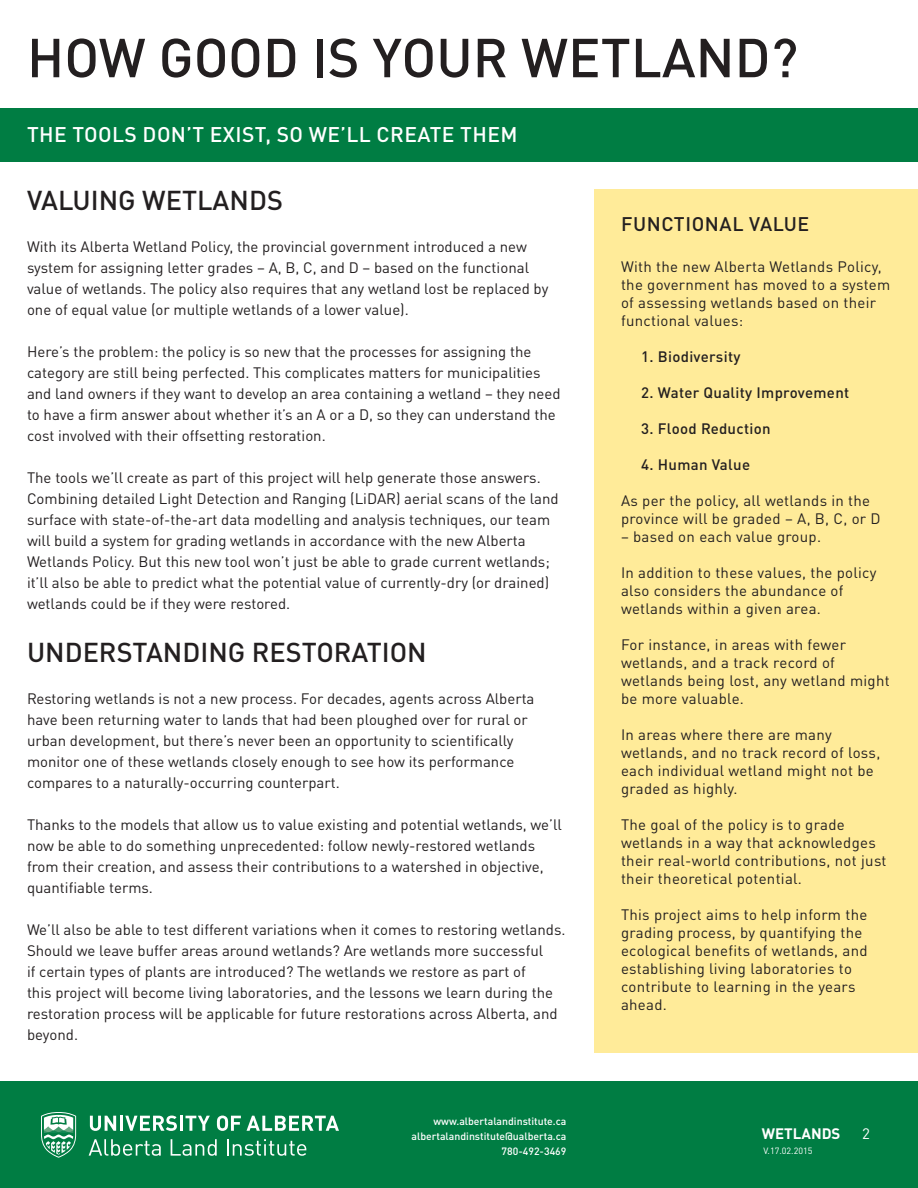
<style>
.page{position:relative;width:918px;height:1188px;background:#fff}
.page>*{position:absolute;margin:0;border:0;box-sizing:border-box;transform-origin:0 0}
.t1{font:500 54px "DIN Pro";color:#231f20}
.t2{font:500 27px "DIN Pro";color:#231f20}
.t3{font:500 21px "DIN Pro";letter-spacing:.02em;color:#fff}
.t4{font:500 19.5px "DIN Pro";letter-spacing:.03em;color:#231f20}
.t5{font:15px/21px "DIN Pro";color:#231f20}
.t6{font:15px/18px "DIN Pro";letter-spacing:.02em;color:#231f20}
.t7{font:500 15px "DIN Pro";letter-spacing:.02em;color:#231f20}
.t8{font:700 15px "DIN Pro";color:#fff}
.t9{font:15px "DIN Pro";color:#fff}
.t10{font:500 10.5px/15px "DIN Pro";color:#fff;text-align:right}
.t11{font:9px "DIN Pro";color:#fff}
</style>
<div class="page">
<div style="left:0;top:1082px;width:918px;height:106px;background:#007d43"></div>
<svg style="left:41px;top:1112px;width:35px;height:45px"></svg>
<svg style="left:90px;top:1116px;width:26px;height:15px"></svg>
<hr style="left:120px;top:1116px;width:3px;height:15px;background:#fff">
<svg style="left:125px;top:1116px;width:52px;height:15px"></svg>
<hr style="left:180px;top:1116px;width:3px;height:15px;background:#fff">
<svg style="left:186px;top:1116px;width:24px;height:15px"></svg>
<svg style="left:217px;top:1116px;width:24px;height:15px"></svg>
<svg style="left:247px;top:1116px;width:92px;height:15px"></svg>
<svg style="left:89px;top:1139px;width:72px;height:17px"></svg>
<svg style="left:171px;top:1139px;width:46px;height:17px"></svg>
<svg style="left:227px;top:1139px;width:79px;height:17px"></svg>
<div style="left:0;top:108px;width:918px;height:54px;background:#007d43"></div>
<div style="left:595px;top:189px;width:323px;height:863px;background:#ffeb99"></div>
<h1 class="t1" style="left:27px;top:14px;width:773px">HOW GOOD IS YOUR WETLAND?</h1>
<h3 class="t3" style="left:27px;top:118px;width:492px">THE TOOLS DON’T EXIST, SO WE’LL CREATE THEM</h3>
<h2 class="t2" style="left:27px;top:178px;width:257px">VALUING WETLANDS</h2>
<p class="t5" style="left:27px;top:234px;width:523px">With its Alberta Wetland Policy, the provincial government introduced a new system for assigning letter grades – A, B, C, and D – based on the functional value of wetlands. The policy also requires that any wetland lost be replaced by one of equal value (or multiple wetlands of a lower value).</p>
<p class="t5" style="left:27px;top:339px;width:535px">Here’s the problem: the policy is so new that the processes for assigning the category are still being perfected. This complicates matters for municipalities and land owners if they want to develop an area containing a wetland – they need to have a firm answer about whether it’s an A or a D, so they can understand the cost involved with their offsetting restoration.</p>
<p class="t5" style="left:27px;top:465px;width:533px">The tools we’ll create as part of this project will help generate those answers.<br>Combining detailed Light Detection and Ranging (LiDAR) aerial scans of the land surface with state-of-the-art data modelling and analysis techniques, our team will build a system for grading wetlands in accordance with the new Alberta Wetlands Policy. But this new tool won’t just be able to grade current wetlands; it’ll also be able to predict what the potential value of currently-dry (or drained) wetlands could be if they were restored.</p>
<h2 class="t2" style="left:27px;top:630px;width:401px">UNDERSTANDING RESTORATION</h2>
<p class="t5" style="left:27px;top:687px;width:509px">Restoring wetlands is not a new process. For decades, agents across Alberta have been returning water to lands that had been ploughed over for rural or urban development, but there’s never been an opportunity to scientifically monitor one of these wetlands closely enough to see how its performance compares to a naturally-occurring counterpart.</p>
<p class="t5" style="left:27px;top:813px;width:536px">Thanks to the models that allow us to value existing and potential wetlands, we’ll now be able to do something unprecedented: follow newly-restored wetlands from their creation, and assess their contributions to a watershed in objective, quantifiable terms.</p>
<p class="t5" style="left:27px;top:918px;width:540px">We’ll also be able to test different variations when it comes to restoring wetlands.<br>Should we leave buffer areas around wetlands? Are wetlands more successful<br>if certain types of plants are introduced? The wetlands we restore as part of<br>this project will become living laboratories, and the lessons we learn during the restoration process will be applicable for future restorations across Alberta, and beyond.</p>
<h3 class="t4" style="left:621px;top:208px;width:190px">FUNCTIONAL VALUE</h3>
<p class="t6" style="left:621px;top:256px;width:271px">With the new Alberta Wetlands Policy, the government has moved to a system of assessing wetlands based on their functional values:</p>
<p class="t7" style="left:641px;top:345px;width:101px">1. Biodiversity</p>
<p class="t7" style="left:641px;top:381px;width:210px">2. Water Quality Improvement</p>
<p class="t7" style="left:641px;top:417px;width:131px">3. Flood Reduction</p>
<p class="t7" style="left:641px;top:453px;width:110px">4. Human Value</p>
<p class="t6" style="left:621px;top:490px;width:261px">As per the policy, all wetlands in the province will be graded – A, B, C, or D</p>
<p class="t6" style="left:621px;top:526px;width:202px">– based on each value group.</p>
<p class="t6" style="left:621px;top:562px;width:257px">In addition to these values, the policy also considers the abundance of wetlands within a given area.</p>
<p class="t6" style="left:621px;top:634px;width:270px">For instance, in areas with fewer wetlands, and a track record of wetlands being lost, any wetland might be more valuable.</p>
<p class="t6" style="left:621px;top:724px;width:261px">In areas where there are many wetlands, and no track record of loss, each individual wetland might not be graded as highly.</p>
<p class="t6" style="left:621px;top:814px;width:267px">The goal of the policy is to grade wetlands in a way that acknowledges their real-world contributions, not just their theoretical potential.</p>
<p class="t6" style="left:621px;top:904px;width:248px">This project aims to help inform the grading process, by quantifying the ecological benefits of wetlands, and establishing living laboratories to contribute to learning in the years ahead.</p>
<p class="t10" style="left:412px;top:1113px;width:156px">www.albertalandinstitute.ca albertalandinstitute@ualberta.ca<br>780-492-3469</p>
<p class="t8" style="left:762px;top:1121px;width:80px">WETLANDS</p>
<p class="t11" style="left:763px;top:1143px;width:51px">V.17.02.2015</p>
<p class="t9" style="left:862px;top:1121px;width:9px">2</p>
</div>
